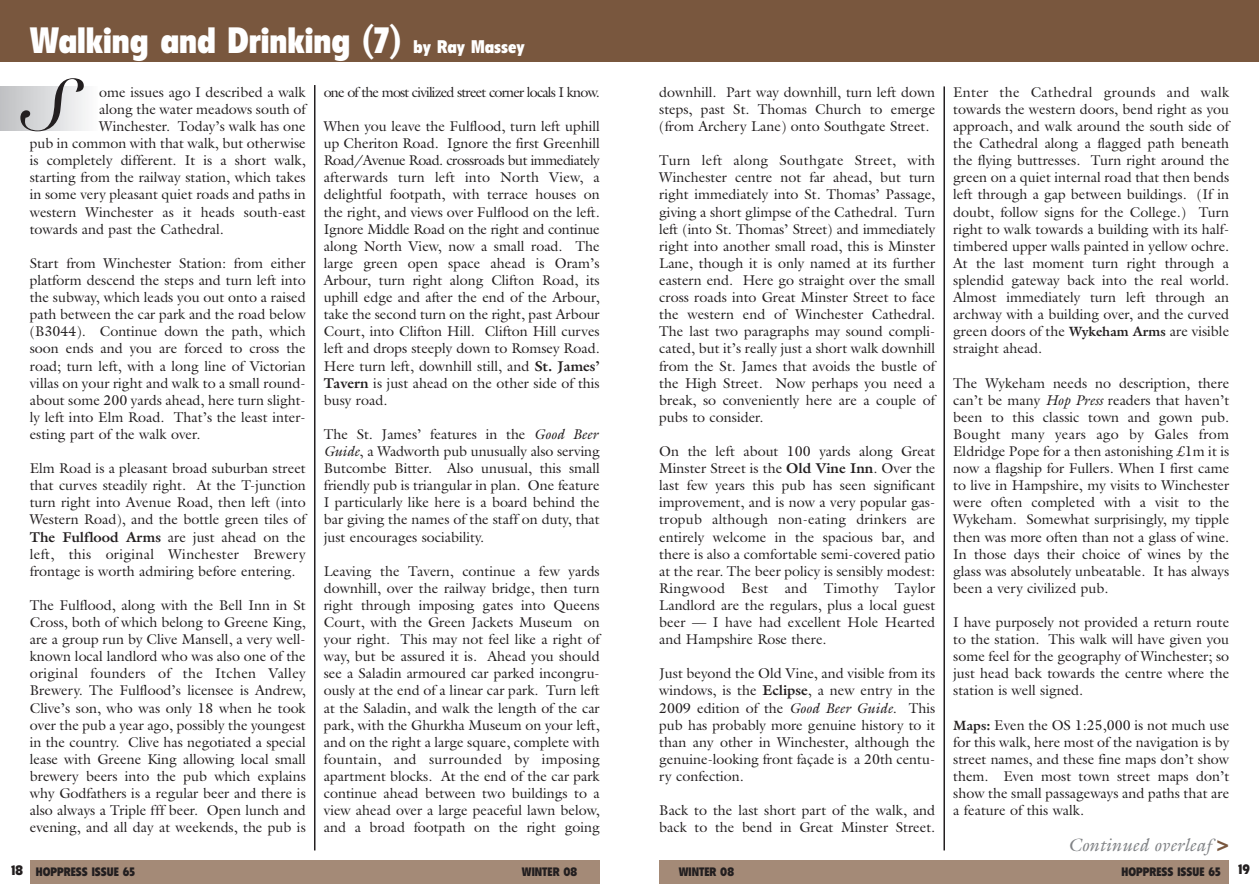
<style>
.page{position:relative;width:1259px;height:893px;background:#fff}
.page>*{position:absolute;margin:0;border:0;box-sizing:border-box;transform-origin:0 0}
.t1{font:72px "Snell Roundhand Bold Script";color:#231f20}
.t2{font:900 condensed 36px "Flyer";color:#fff}
.t3{font:italic 18px "Galliard";color:#808285}
.t4{font:14.25px/17.1px "Galliard";color:#231f20;text-align:justify}
.t5{font:14.25px "Galliard";letter-spacing:-.055em;color:#231f20}
.t6{font:900 condensed 13.5px "Flyer";color:#231f20}
.t7{font:900 condensed 12px "Flyer";color:#231f20}
.s1{font-size:18px}
.s2{font-weight:700}
.s3{font-style:italic}
.s4{font-weight:700;font-size:13.5px}
.s5{font-family:"Flyer";font-weight:900;font-style:normal;font-stretch:condensed;font-size:21px;color:#79573e}
.s6{font-size:13.5px}
</style>
<div class="page">
<div style="left:0;top:87px;width:98px;height:43px;background:linear-gradient(to right,#bfc0c2,#fbfbfc)"></div>
<div style="left:659px;top:860px;width:570px;height:23px;background:#a48a77"></div>
<hr style="left:943px;top:86px;width:2px;height:764px;background:#231f20">
<div style="left:30px;top:860px;width:570px;height:23px;background:#a48a77"></div>
<hr style="left:314px;top:85px;width:1px;height:765px;background:#231f20">
<div style="left:0;top:0;width:1259px;height:62px;background:#79573e"></div>
<h2 class="t2" style="left:30px;top:28px;width:496px">Walking and Drinking (7) <span class="s1">by Ray Massey</span></h2>
<h1 class="t1" style="left:25px;top:79px;width:42px">S</h1>
<p class="t4" style="left:99px;top:83px;width:208px">ome issues ago I described a walk</p>
<p class="t4" style="left:99px;top:101px;width:208px">along the water meadows south of</p>
<p class="t4" style="left:99px;top:118px;width:208px">Winchester. Today’s walk has one</p>
<p class="t4" style="left:30px;top:135px;width:277px">pub in common with that walk, but otherwise</p>
<p class="t4" style="left:30px;top:152px;width:277px">is completely different. It is a short walk,</p>
<p class="t4" style="left:30px;top:169px;width:277px">starting from the railway station, which takes</p>
<p class="t4" style="left:30px;top:186px;width:277px">in some very pleasant quiet roads and paths in</p>
<p class="t4" style="left:30px;top:203px;width:277px">western Winchester as it heads south-east</p>
<p class="t4" style="left:30px;top:220px;width:196px">towards and past the Cathedral.</p>
<p class="t4" style="left:30px;top:254px;width:277px">Start from Winchester Station: from either platform descend the steps and turn left into the subway, which leads you out onto a raised path between the car park and the road below (B3044). Continue down the path, which soon ends and you are forced to cross the road; turn left, with a long line of Victorian villas on your right and walk to a small round&shy;about some 200 yards ahead, here turn slight&shy;ly left into Elm Road. That’s the least inter&shy;esting part of the walk over.</p>
<p class="t4" style="left:30px;top:460px;width:277px">Elm Road is a pleasant broad suburban street that curves steadily right. At the T-junction turn right into Avenue Road, then left (into Western Road), and the bottle green tiles of <span class="s2">The Fulflood Arms</span> are just ahead on the left, this original Winchester Brewery frontage is worth admiring before entering.</p>
<p class="t4" style="left:30px;top:596px;width:277px">The Fulflood, along with the Bell Inn in St Cross, both of which belong to Greene King, are a group run by Clive Mansell, a very well&shy;known local landlord who was also one of the original founders of the Itchen Valley Brewery. The Fulflood’s licensee is Andrew, Clive’s son, who was only 18 when he took over the pub a year ago, possibly the youngest in the country. Clive has negotiated a special lease with Greene King allowing local small brewery beers into the pub which explains why Godfathers is a regular beer and there is also always a Triple fff beer. Open lunch and evening, and all day at weekends, the pub is</p>
<p class="t5" style="left:324px;top:84px;width:277px">one of the most civilized street corner locals I know.</p>
<p class="t4" style="left:324px;top:118px;width:277px">When you leave the Fulflood, turn left uphill up Cheriton Road. Ignore the first Greenhill Road/Avenue Road. crossroads but immediately afterwards turn left into North View, a delightful footpath, with terrace houses on the right, and views over Fulflood on the left.<br>Ignore Middle Road on the right and continue along North View, now a small road. The large green open space ahead is Oram’s Arbour, turn right along Clifton Road, its uphill edge and after the end of the Arbour, take the second turn on the right, past Arbour Court, into Clifton Hill. Clifton Hill curves left and drops steeply down to Romsey Road.<br>Here turn left, downhill still, and <span class="s2">St. James’ Tavern</span> is just ahead on the other side of this busy road.</p>
<p class="t4" style="left:324px;top:425px;width:277px">The St. James’ features in the <span class="s3">Good Beer Guide</span>, a Wadworth pub unusually also serving Butcombe Bitter. Also unusual, this small friendly pub is triangular in plan. One feature I particularly like here is a board behind the bar giving the names of the staff on duty, that just encourages sociability.</p>
<p class="t4" style="left:324px;top:562px;width:277px">Leaving the Tavern, continue a few yards downhill, over the railway bridge, then turn right through imposing gates into Queens Court, with the Green Jackets Museum on your right. This may not feel like a right of way, but be assured it is. Ahead you should see a Saladin armoured car parked incongru&shy;ously at the end of a linear car park. Turn left at the Saladin, and walk the length of the car park, with the Ghurkha Museum on your left, and on the right a large square, complete with fountain, and surrounded by imposing apartment blocks. At the end of the car park continue ahead between two buildings to a view ahead over a large peaceful lawn below, and a broad footpath on the right going</p>
<p class="t4" style="left:659px;top:83px;width:277px">downhill. Part way downhill, turn left down steps, past St. Thomas Church to emerge (from Archery Lane) onto Southgate Street.</p>
<p class="t4" style="left:659px;top:152px;width:277px">Turn left along Southgate Street, with Winchester centre not far ahead, but turn right immediately into St. Thomas’ Passage, giving a short glimpse of the Cathedral. Turn left (into St. Thomas’ Street) and immediately right into another small road, this is Minster Lane, though it is only named at its further eastern end. Here go straight over the small cross roads into Great Minster Street to face the western end of Winchester Cathedral.<br>The last two paragraphs may sound compli&shy;cated, but it’s really just a short walk downhill from the St. James that avoids the bustle of the High Street. Now perhaps you need a break, so conveniently here are a couple of pubs to consider.</p>
<p class="t4" style="left:659px;top:443px;width:277px">On the left about 100 yards along Great Minster Street is the <span class="s2">Old Vine Inn</span>. Over the last few years this pub has seen significant improvement, and is now a very popular gas&shy;tropub although non-eating drinkers are entirely welcome in the spacious bar, and there is also a comfortable semi-covered patio at the rear. The beer policy is sensibly modest:<br>Ringwood Best and Timothy Taylor Landlord are the regulars, plus a local guest beer — I have had excellent Hole Hearted and Hampshire Rose there.</p>
<p class="t4" style="left:659px;top:665px;width:277px">Just beyond the Old Vine, and visible from its windows, is the <span class="s2">Eclipse</span>, a new entry in the 2009 edition of the <span class="s3">Good Beer Guide</span>. This pub has probably more genuine history to it than any other in Winchester, although the genuine-looking front façade is a 20th centu&shy;ry confection.</p>
<p class="t4" style="left:659px;top:802px;width:277px">Back to the last short part of the walk, and back to the bend in Great Minster Street.</p>
<p class="t4" style="left:953px;top:83px;width:277px">Enter the Cathedral grounds and walk towards the western doors, bend right as you approach, and walk around the south side of the Cathedral along a flagged path beneath the flying buttresses. Turn right around the green on a quiet internal road that then bends left through a gap between buildings. (If in doubt, follow signs for the College.) Turn right to walk towards a building with its half&shy;timbered upper walls painted in yellow ochre.<br>At the last moment turn right through a splendid gateway back into the real world.<br>Almost immediately turn left through an archway with a building over, and the curved green doors of the <span class="s4">Wykeham Arms</span> are visible straight ahead.</p>
<p class="t4" style="left:953px;top:374px;width:277px">The Wykeham needs no description, there can’t be many <span class="s3">Hop Press</span> readers that haven’t been to this classic town and gown pub.<br>Bought many years ago by Gales from Eldridge Pope for a then astonishing £1m it is now a flagship for Fullers. When I first came to live in Hampshire, my visits to Winchester were often completed with a visit to the Wykeham. Somewhat surprisingly, my tipple then was more often than not a glass of wine.<br>In those days their choice of wines by the glass was absolutely unbeatable. It has always been a very civilized pub.</p>
<p class="t4" style="left:953px;top:614px;width:277px">I have purposely not provided a return route to the station. This walk will have given you some feel for the geography of Winchester; so just head back towards the centre where the station is well signed.</p>
<p class="t4" style="left:953px;top:716px;width:277px"><span class="s4">Maps:</span> Even the OS 1:25,000 is not much use for this walk, here most of the navigation is by street names, and these fine maps don’t show them. Even most town street maps don’t show the small passageways and paths that are a feature of this walk.</p>
<p class="t3" style="left:1068px;top:834px;width:163px">Continued overleaf <span class="s5">&gt;</span></p>
<p class="t7" style="left:11px;top:867px;width:125px"><span class="s6">18</span> HOPPRESS ISSUE 65</p>
<p class="t7" style="left:522px;top:867px;width:57px">WINTER 08</p>
<p class="t7" style="left:679px;top:867px;width:57px">WINTER 08</p>
<p class="t7" style="left:1121px;top:867px;width:101px">HOPPRESS ISSUE 65</p>
<p class="t6" style="left:1238px;top:865px;width:13px">19</p>
</div>
